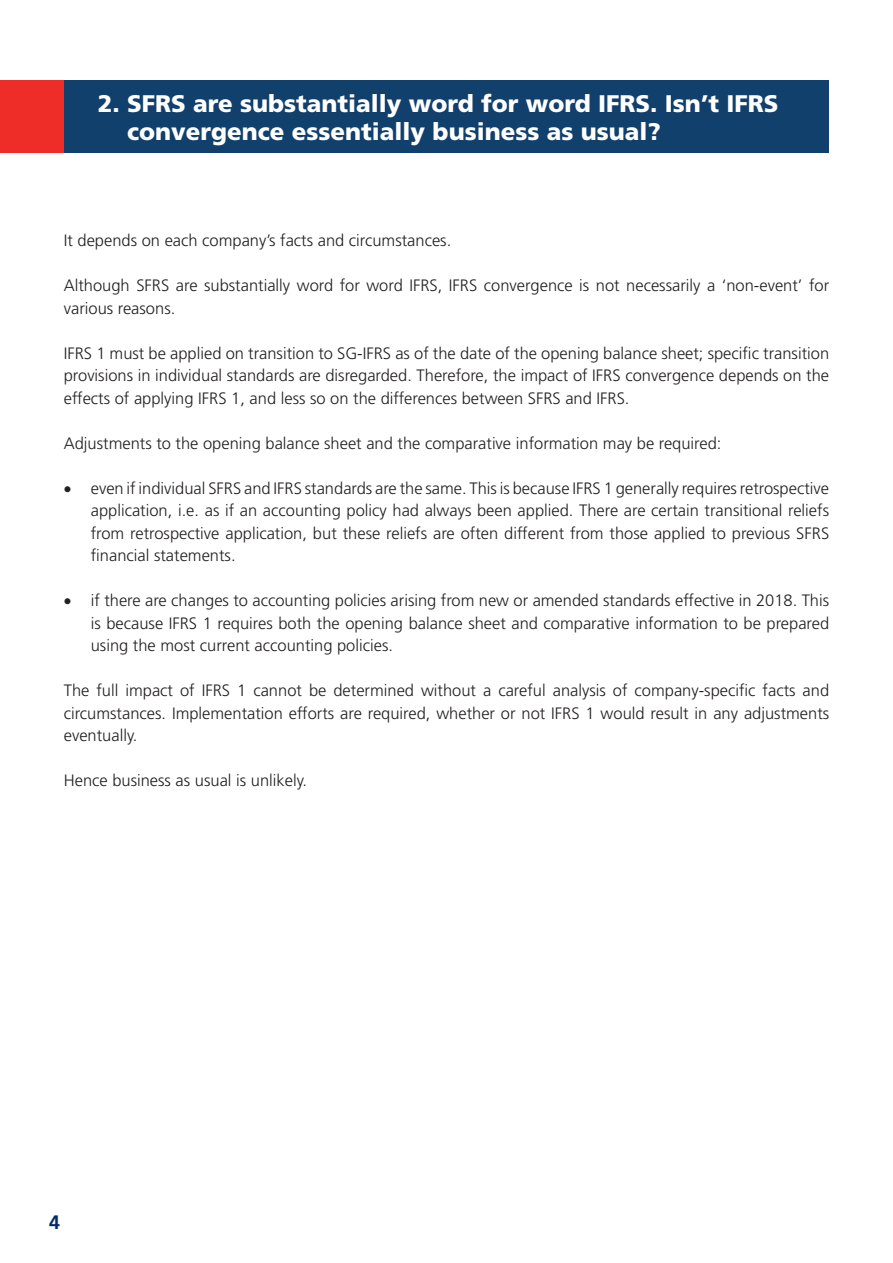
<style>
.page{position:relative;width:893px;height:1263px;background:#fff}
.page>*{position:absolute;margin:0;border:0;box-sizing:border-box;transform-origin:0 0}
.t1{font:900 24px/28.8px "Frutiger LT Std";color:#fff}
.t2{font:700 19.5px "Frutiger LT Std";color:#002d66}
.t3{font:300 16.5px/22.5px "Frutiger LT Std";color:#231f20;text-align:justify}
</style>
<div class="page">
<div style="left:64px;top:81px;width:765px;height:72px;background:#12406d"></div>
<div style="left:0;top:81px;width:64px;height:72px;background:#ee2d28"></div>
<h1 class="t1" style="left:127px;top:89px;width:653px;text-indent:-29px">2. SFRS are substantially word for word IFRS. Isn’t IFRS convergence essentially business as usual?</h1>
<p class="t3" style="left:64px;top:230px;width:389px">It depends on each company’s facts and circumstances.</p>
<p class="t3" style="left:64px;top:275px;width:767px">Although SFRS are substantially word for word IFRS, IFRS convergence is not necessarily a ‘non-event’ for various reasons.</p>
<p class="t3" style="left:64px;top:342px;width:767px">IFRS 1 must be applied on transition to SG-IFRS as of the date of the opening balance sheet; specific transition provisions in individual standards are disregarded. Therefore, the impact of IFRS convergence depends on the effects of applying IFRS 1, and less so on the differences between SFRS and IFRS.</p>
<p class="t3" style="left:64px;top:432px;width:659px">Adjustments to the opening balance sheet and the comparative information may be required:</p>
<p class="t3" style="left:91px;top:477px;width:740px;text-indent:-27px">• even if individual SFRS and IFRS standards are the same. This is because IFRS 1 generally requires retrospective application, i.e. as if an accounting policy had always been applied. There are certain transitional reliefs from retrospective application, but these reliefs are often different from those applied to previous SFRS financial statements.</p>
<p class="t3" style="left:91px;top:590px;width:740px;text-indent:-27px">• if there are changes to accounting policies arising from new or amended standards effective in 2018. This is because IFRS 1 requires both the opening balance sheet and comparative information to be prepared using the most current accounting policies.</p>
<p class="t3" style="left:64px;top:680px;width:767px">The full impact of IFRS 1 cannot be determined without a careful analysis of company-specific facts and circumstances. Implementation efforts are required, whether or not IFRS 1 would result in any adjustments eventually.</p>
<p class="t3" style="left:64px;top:770px;width:245px">Hence business as usual is unlikely.</p>
<p class="t2" style="left:49px;top:1210px;width:12px">4</p>
</div>
